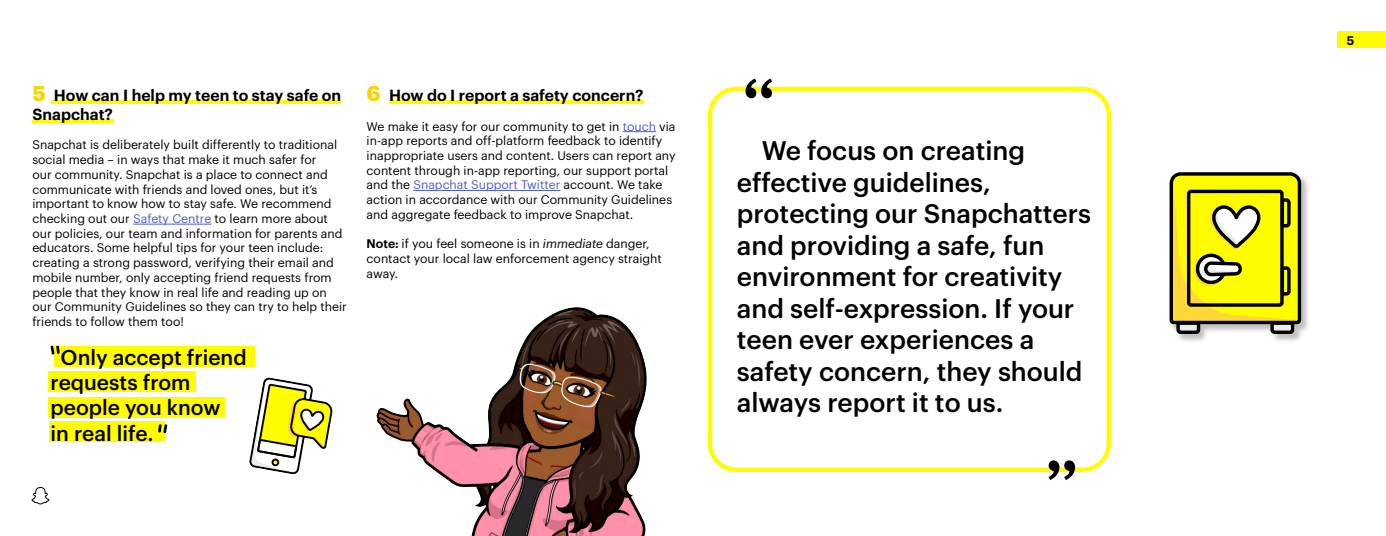
<style>
.page{position:relative;width:1386px;height:536px;background:#fff}
.page>*{position:absolute;margin:0;border:0;box-sizing:border-box;transform-origin:0 0}
.t1{font:87.5px "Andale Mono";color:#000}
.t2{font:500 26.25px/31.5px "Graphik";color:#000}
.t3{font:500 21px/25.2px "Graphik";color:#000}
.t4{font:600 15.75px/18.9px "Graphik";color:#000}
.t5{font:12.25px/14.7px "Graphik";color:#000}
.t6{font:600 12.25px "Graphik";color:#000}
.s1{font-weight:700;font-size:21px;color:#ffd301}
.s2{color:#4f5cd6}
.s3{font-weight:600}
.s4{font-style:italic}
</style>
<div class="page">
<div style="left:1169px;top:172px;width:141px;height:171px;background:#000;opacity:.25"></div>
<svg style="left:1169px;top:172px;width:133px;height:162px"></svg>
<div style="left:708px;top:87px;width:403px;height:384px;border:4px solid #fffc00;border-radius:26px"></div>
<hr style="left:389px;top:100px;width:255px;height:3px;background:#fffc00">
<hr style="left:52px;top:100px;width:289px;height:3px;background:#fffc00">
<hr style="left:32px;top:119px;width:82px;height:3px;background:#fffc00">
<div style="left:54px;top:346px;width:200px;height:20px;background:#fffc00"></div>
<div style="left:48px;top:371px;width:148px;height:21px;background:#fffc00"></div>
<div style="left:48px;top:397px;width:177px;height:20px;background:#fffc00"></div>
<div style="left:49px;top:421px;width:115px;height:20px;background:#fffc00"></div>
<svg style="left:32px;top:487px;width:17px;height:17px"></svg>
<div style="left:1337px;top:32px;width:49px;height:16px;background:#fffc00"></div>
<hr style="left:133px;top:224px;width:78px;height:1px;background:#4f5cd6">
<hr style="left:623px;top:131px;width:33px;height:1px;background:#4f5cd6">
<hr style="left:413px;top:190px;width:147px;height:1px;background:#4f5cd6">
<svg style="left:250px;top:377px;width:82px;height:97px"></svg>
<svg style="left:50px;top:345px;width:10px;height:10px"></svg>
<svg style="left:158px;top:423px;width:10px;height:10px"></svg>
<img style="left:376px;top:307px;width:271px;height:229px">
<p class="t4" style="left:32px;top:84px;width:310px"><span class="s1">5</span> How can I help my teen to stay safe on<br>Snapchat?</p>
<p class="t5" style="left:32px;top:136px;width:316px">Snapchat is deliberately built differently to traditional social media – in ways that make it much safer for<br>our community. Snapchat is a place to connect and communicate with friends and loved ones, but it’s important to know how to stay safe. We recommend checking out our <span class="s2">Safety Centre</span> to learn more about our policies, our team and information for parents and educators. Some helpful tips for your teen include: creating a strong password, verifying their email and mobile number, only accepting friend requests from people that they know in real life and reading up on our Community Guidelines so they can try to help their friends to follow them too!</p>
<p class="t3" style="left:51px;top:343px;width:198px;text-indent:10px">Only accept friend requests from people you know</p>
<p class="t3" style="left:51px;top:418px;width:104px">in real life.</p>
<p class="t4" style="left:367px;top:84px;width:278px"><span class="s1">6</span> How do I report a safety concern?</p>
<p class="t5" style="left:367px;top:118px;width:310px">We make it easy for our community to get in <span class="s2">touch</span> via in-app reports and off-platform feedback to identify inappropriate users and content. Users can report any content through in-app reporting, our support portal and the <span class="s2">Snapchat Support Twitter</span> account. We take action in accordance with our Community Guidelines and aggregate feedback to improve Snapchat.</p>
<p class="t5" style="left:367px;top:235px;width:297px"><span class="s3">Note:</span> if you feel someone is in <span class="s4">immediate</span> danger, contact your local law enforcement agency straight away.</p>
<p class="t1" style="left:733px;top:53px;width:54px">“</p>
<p class="t2" style="left:737px;top:132px;width:356px;text-indent:25px">We focus on creating effective guidelines, protecting our Snapchatters and providing a safe, fun environment for creativity and self-expression. If your teen ever experiences a safety concern, they should always report it to us.</p>
<p class="t1" style="left:1088px;top:505px;width:54px;rotate:-180deg">“</p>
<p class="t6" style="left:1347px;top:31px;width:9px">5</p>
</div>
